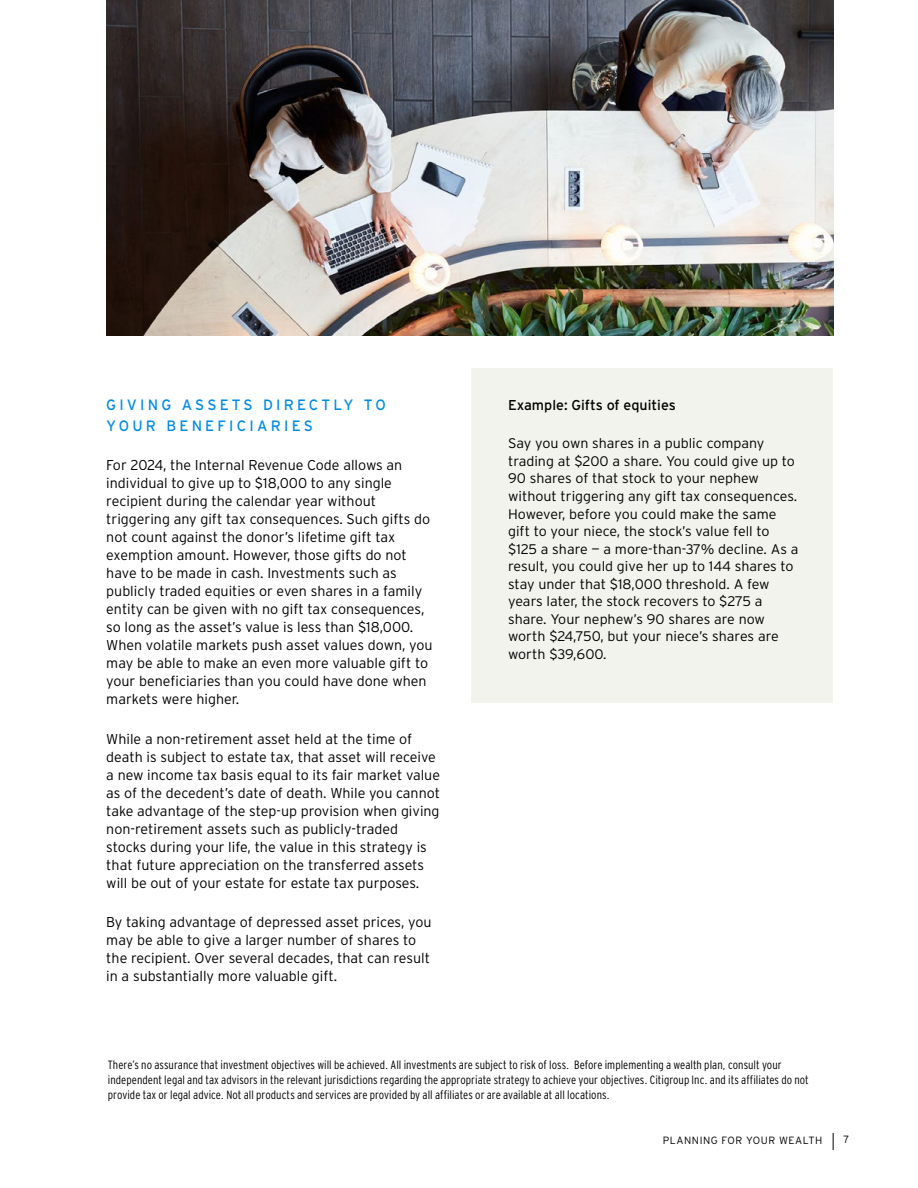
<style>
.page{position:relative;width:918px;height:1188px;background:#fff}
.page>*{position:absolute;margin:0;border:0;box-sizing:border-box;transform-origin:0 0}
.t1{font:15px/21px "Interstate";letter-spacing:.22em;color:#008ce6}
.t2{font:300 14.25px/18px "Interstate";color:#000}
.t3{font:14.25px "Interstate";color:#000}
.t4{font:300 13.95px/17.5px "Interstate";color:#000}
.t5{font:12px/15px "Interstate Cond Mono Lgt";letter-spacing:.005em;color:#000}
.t6{font:300 10.5px "Interstate";letter-spacing:.05em;color:#000}
</style>
<div class="page">
<svg style="left:833px;top:1133px;width:1px;height:17px"></svg>
<div style="left:471px;top:369px;width:362px;height:334px;background:#f3f3ed"></div>
<hr style="left:0;top:0;width:1px;height:1188px;background:#ecece3">
<img style="left:106px;top:0;width:727px;height:335px">
<p class="t1" style="left:106px;top:394px;width:281px">GIVING ASSETS DIRECTLY TO<br>YOUR BENEFICIARIES</p>
<p class="t2" style="left:106px;top:456px;width:328px">For 2024, the Internal Revenue Code allows an individual to give up to $18,000 to any single recipient during the calendar year without triggering any gift tax consequences. Such gifts do not count against the donor’s lifetime gift tax exemption amount. However, those gifts do not have to be made in cash. Investments such as publicly traded equities or even shares in a family entity can be given with no gift tax consequences, so long as the asset’s value is less than $18,000.<br>When volatile markets push asset values down, you may be able to make an even more valuable gift to your beneficiaries than you could have done when markets were higher.</p>
<p class="t2" style="left:106px;top:730px;width:335px">While a non-retirement asset held at the time of death is subject to estate tax, that asset will receive a new income tax basis equal to its fair market value as of the decedent’s date of death. While you cannot take advantage of the step-up provision when giving non-retirement assets such as publicly-traded stocks during your life, the value in this strategy is that future appreciation on the transferred assets will be out of your estate for estate tax purposes.</p>
<p class="t2" style="left:106px;top:913px;width:327px">By taking advantage of depressed asset prices, you may be able to give a larger number of shares to the recipient. Over several decades, that can result in a substantially more valuable gift.</p>
<p class="t3" style="left:508px;top:397px;width:169px">Example: Gifts of equities</p>
<p class="t4" style="left:508px;top:435px;width:292px">Say you own shares in a public company trading at $200 a share. You could give up to 90 shares of that stock to your nephew without triggering any gift tax consequences.<br>However, before you could make the same gift to your niece, the stock’s value fell to $125 a share — a more-than-37% decline. As a result, you could give her up to 144 shares to stay under that $18,000 threshold. A few years later, the stock recovers to $275 a share. Your nephew’s 90 shares are now worth $24,750, but your niece’s shares are worth $39,600.</p>
<p class="t5" style="left:108px;top:1057px;width:702px">There’s no assurance that investment objectives will be achieved. All investments are subject to risk of loss. Before implementing a wealth plan, consult your independent legal and tax advisors in the relevant jurisdictions regarding the appropriate strategy to achieve your objectives. Citigroup Inc. and its affiliates do not provide tax or legal advice. Not all products and services are provided by all affiliates or are available at all locations.</p>
<p class="t5" style="left:241px;top:1074px;width:460px">Neither Citigroup nor its affiliates provide tax or legal advice. Please contact your independent tax advisor.</p>
<p class="t6" style="left:663px;top:1135px;width:161px">PLANNING FOR YOUR WEALTH</p>
<p class="t6" style="left:844px;top:1134px;width:7px">7</p>
</div>
